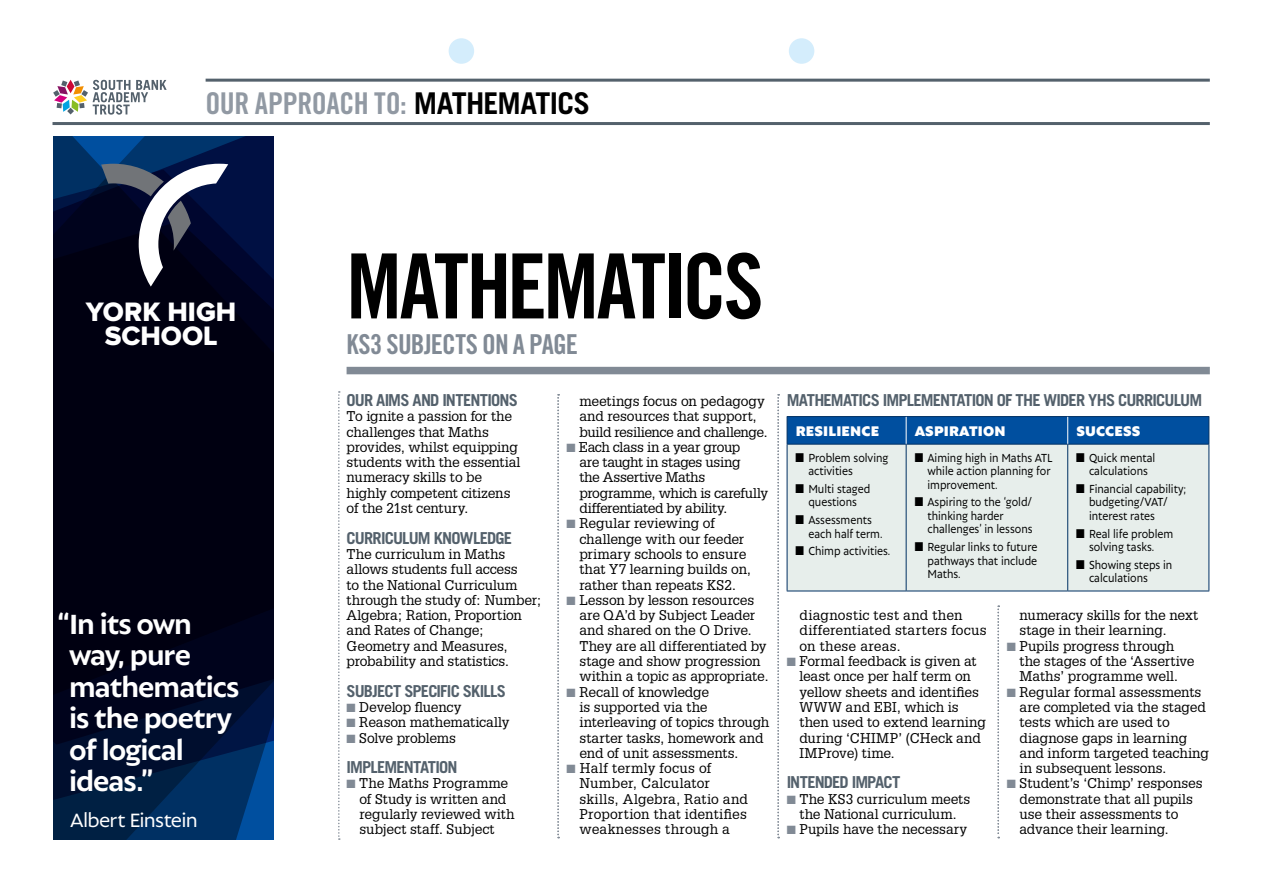
<style>
.page{position:relative;width:1263px;height:893px;background:#fff}
.page>*{position:absolute;margin:0;border:0;box-sizing:border-box;transform-origin:0 0}
.t1{font:90px "Trade Gothic LT Std Bd Cn 20";letter-spacing:-.04em;color:#000}
.t2{font:700 30px/31.5px "Autor";letter-spacing:-.035em;color:#fff}
.t3{font:30px "Trade Gothic LT Std Bd Cn 20";letter-spacing:-.01em;color:#9199a3}
.t4{font:27.6px/24.5px "Proxima Nova Extrabld";color:#fff;text-align:center}
.t5{font:27.45px "Trade Gothic LT Std Bd Cn 20";letter-spacing:-.025em;color:#818a95}
.t6{font:21px "Autor";letter-spacing:-.035em;color:#fff}
.t7{font:700 16.5px "Trade Gothic LT Std";letter-spacing:-.05em;color:#54616c}
.t8{font:900 15px "Autor";letter-spacing:.01em;color:#fff}
.t9{font:13.8px/15.3px "Glypha LT Std";letter-spacing:-.005em;color:#000}
.t10{font:13.8px/15.3px "Glypha LT Std";letter-spacing:.015em;color:#000}
.t11{font:13.8px/15.3px "Glypha LT Std";letter-spacing:-.025em;color:#000}
.t12{font:12.75px/13.5px "Autor";color:#000;scale:.88 1}
.s1{font-family:"Trade Gothic LT Std";font-weight:700;color:#000}
.s2{color:#818a95}
</style>
<div class="page">
<svg style="left:53px;top:80px;width:114px;height:35px"></svg>
<div style="left:449px;top:38px;width:25px;height:26px;background:#d4edfc;border-radius:50%"></div>
<div style="left:789px;top:38px;width:25px;height:26px;background:#d4edfc;border-radius:50%"></div>
<svg style="left:557px;top:394px;width:2px;height:444px"></svg>
<svg style="left:777px;top:394px;width:2px;height:444px"></svg>
<svg style="left:997px;top:605px;width:2px;height:233px"></svg>
<svg style="left:53px;top:136px;width:220px;height:704px;background:#000a24"></svg>
<hr style="left:206px;top:79px;width:1004px;height:3px;background:#54616c">
<hr style="left:53px;top:122px;width:1157px;height:3px;background:#54616c">
<div style="left:347px;top:367px;width:863px;height:7px;background:#818a95"></div>
<svg style="left:338px;top:391px;width:2px;height:449px"></svg>
<div style="left:788px;top:445px;width:420px;height:146px;background:#e7eeeb"></div>
<hr style="left:787px;top:416px;width:119px;height:1px;background:#003063">
<hr style="left:906px;top:416px;width:162px;height:1px;background:#003063">
<hr style="left:1068px;top:416px;width:141px;height:1px;background:#003063">
<hr style="left:787px;top:444px;width:119px;height:1px;background:#003063">
<hr style="left:787px;top:445px;width:1px;height:146px;background:#003063">
<hr style="left:906px;top:444px;width:162px;height:1px;background:#003063">
<hr style="left:906px;top:445px;width:1px;height:146px;background:#003063">
<hr style="left:1068px;top:444px;width:141px;height:1px;background:#003063">
<hr style="left:1067px;top:445px;width:1px;height:146px;background:#003063">
<hr style="left:1208px;top:445px;width:1px;height:146px;background:#003063">
<hr style="left:787px;top:591px;width:119px;height:1px;background:#003063">
<hr style="left:906px;top:591px;width:162px;height:1px;background:#003063">
<hr style="left:1068px;top:591px;width:141px;height:1px;background:#003063">
<div style="left:787px;top:417px;width:422px;height:27px;background:#004f9f"></div>
<svg style="left:101px;top:164px;width:127px;height:123px"></svg>
<h2 class="t3" style="left:206px;top:85px;width:386px">OUR APPROACH TO: <span class="s1">MATHEMATICS</span></h2>
<h3 class="t4" style="left:86px;top:300px;width:152px">YORK HIGH<br>SCHOOL</h3>
<h2 class="t2" style="left:69px;top:607px;width:172px;text-indent:-12px">“In its own way, pure mathematics is the poetry of logical ideas.”</h2>
<h3 class="t6" style="left:70px;top:807px;width:129px">Albert Einstein</h3>
<h1 class="t1" style="left:347px;top:232px;width:419px">MATHEMATICS</h1>
<h3 class="t5" style="left:347px;top:328px;width:233px">KS3 SUBJECTS ON A PAGE</h3>
<p class="t7" style="left:347px;top:390px;width:173px">OUR AIMS AND INTENTIONS</p>
<p class="t9" style="left:347px;top:408px;width:175px">To ignite a passion for the challenges that Maths provides, whilst equipping students with the essential numeracy skills to be highly competent citizens of the 21st century.</p>
<p class="t7" style="left:347px;top:528px;width:167px">CURRICULUM KNOWLEDGE</p>
<p class="t9" style="left:347px;top:546px;width:197px">The curriculum in Maths allows students full access<br>to the National Curriculum through the study of: Number;<br>Algebra; Ration, Proportion and Rates of Change;<br>Geometry and Measures, probability and statistics.</p>
<p class="t7" style="left:347px;top:681px;width:161px">SUBJECT SPECIFIC SKILLS</p>
<p class="t9" style="left:347px;top:699px;width:116px"><span class="s2">■</span> Develop fluency</p>
<p class="t9" style="left:347px;top:714px;width:164px"><span class="s2">■</span> Reason mathematically</p>
<p class="t9" style="left:347px;top:730px;width:111px"><span class="s2">■</span> Solve problems</p>
<p class="t7" style="left:347px;top:757px;width:113px">IMPLEMENTATION</p>
<p class="t9" style="left:359px;top:776px;width:157px;text-indent:-13px"><span class="s2">■</span> The Maths Programme of Study is written and regularly reviewed with subject staff. Subject</p>
<p class="t9" style="left:579px;top:393px;width:190px">meetings focus on pedagogy and resources that support, build resilience and challenge.</p>
<p class="t11" style="left:579px;top:439px;width:190px;text-indent:-13px"><span class="s2">■</span> Each class in a year group<br>are taught in stages using<br>the Assertive Maths programme, which is carefully differentiated by ability.</p>
<p class="t9" style="left:579px;top:515px;width:173px;text-indent:-13px"><span class="s2">■</span> Regular reviewing of challenge with our feeder primary schools to ensure that Y7 learning builds on, rather than repeats KS2.</p>
<p class="t9" style="left:579px;top:592px;width:191px;text-indent:-13px"><span class="s2">■</span> Lesson by lesson resources are QA’d by Subject Leader and shared on the O Drive.<br>They are all differentiated by stage and show progression within a topic as appropriate.</p>
<p class="t9" style="left:579px;top:684px;width:191px;text-indent:-13px"><span class="s2">■</span> Recall of knowledge<br>is supported via the interleaving of topics through starter tasks, homework and end of unit assessments.</p>
<p class="t10" style="left:579px;top:760px;width:170px;text-indent:-13px"><span class="s2">■</span> Half termly focus of<br>Number, Calculator skills, Algebra, Ratio and<br>Proportion that identifies weaknesses through a</p>
<p class="t7" style="left:787px;top:390px;width:417px">MATHEMATICS IMPLEMENTATION OF THE WIDER YHS CURRICULUM</p>
<p class="t8" style="left:796px;top:421px;width:85px">RESILIENCE</p>
<p class="t8" style="left:915px;top:421px;width:92px">ASPIRATION</p>
<p class="t8" style="left:1076px;top:421px;width:66px">SUCCESS</p>
<p class="t12" style="left:808px;top:450px;width:93px;text-indent:-13px">■ Problem solving activities</p>
<p class="t12" style="left:795px;top:482px;width:86px;text-align:center">■ Multi staged questions</p>
<p class="t12" style="left:808px;top:513px;width:86px;text-indent:-13px">■ Assessments each half term.</p>
<p class="t12" style="left:795px;top:544px;width:109px">■ Chimp activities.</p>
<p class="t12" style="left:927px;top:450px;width:144px;text-indent:-13px">■ Aiming high in Maths ATL while action planning for improvement.</p>
<p class="t12" style="left:927px;top:495px;width:121px;text-indent:-13px">■ Aspiring to the ‘gold/ thinking harder challenges’ in lessons</p>
<p class="t12" style="left:927px;top:540px;width:126px;text-align:justify;text-indent:-13px">■ Regular links to future pathways that include Maths.</p>
<p class="t12" style="left:1076px;top:450px;width:91px;text-align:center">■ Quick mental calculations</p>
<p class="t12" style="left:1089px;top:482px;width:112px;text-indent:-13px">■ Financial capability; budgeting/VAT/ interest rates</p>
<p class="t12" style="left:1076px;top:526px;width:112px;text-align:center">■ Real life problem solving tasks.</p>
<p class="t12" style="left:1089px;top:558px;width:96px;text-indent:-13px">■ Showing steps in calculations</p>
<p class="t10" style="left:799px;top:607px;width:189px">diagnostic test and then differentiated starters focus on these areas.</p>
<p class="t9" style="left:799px;top:653px;width:188px;text-indent:-13px"><span class="s2">■</span> Formal feedback is given at least once per half term on yellow sheets and identifies<br>WWW and EBI, which is then used to extend learning during ‘CHIMP’ (CHeck and<br>IMProve) time.</p>
<p class="t7" style="left:787px;top:772px;width:115px">INTENDED IMPACT</p>
<p class="t9" style="left:787px;top:791px;width:185px;text-align:center"><span class="s2">■</span> The KS3 curriculum meets the National curriculum.</p>
<p class="t9" style="left:787px;top:821px;width:182px"><span class="s2">■</span> Pupils have the necessary</p>
<p class="t9" style="left:1019px;top:607px;width:180px">numeracy skills for the next stage in their learning.</p>
<p class="t9" style="left:1019px;top:638px;width:177px;text-indent:-13px"><span class="s2">■</span> Pupils progress through the stages of the ‘Assertive<br>Maths’ programme well.</p>
<p class="t9" style="left:1019px;top:684px;width:191px;text-indent:-13px"><span class="s2">■</span> Regular formal assessments are completed via the staged tests which are used to diagnose gaps in learning and inform targeted teaching in subsequent lessons.</p>
<p class="t9" style="left:1019px;top:776px;width:185px;text-indent:-13px"><span class="s2">■</span> Student’s ‘Chimp’ responses demonstrate that all pupils use their assessments to advance their learning.</p>
</div>
